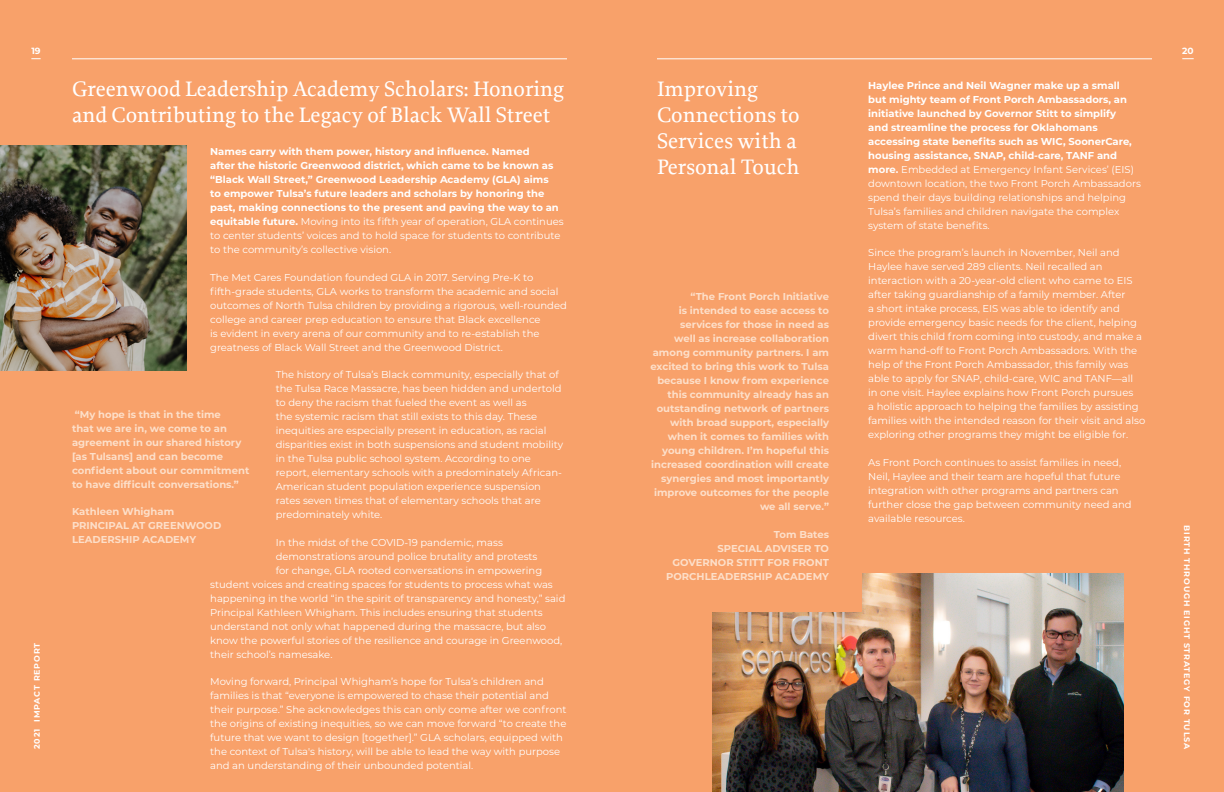
<style>
.page{position:relative;width:1224px;height:792px;background:#fff}
.page>*{position:absolute;margin:0;border:0;box-sizing:border-box;transform-origin:0 0}
.stories_of_imact_-_t{font:500 22px/26px "Proforma";color:#fff}
.t1{font:10px/14px "Montserrat";color:#fff}
.t2{font:700 10px/14px "Montserrat";color:#fff}
.t3{font:700 10px/14px "Montserrat";color:#fddfc9}
.t4{font:700 9px "Montserrat";color:#fff}
.t5{font:700 8px "Montserrat";letter-spacing:.1em;color:#fff}
.s1{font-weight:400}
</style>
<div class="page">
<div style="left:0;top:0;width:612px;height:792px;background:#f8a16a"></div>
<div style="left:612px;top:0;width:612px;height:792px;background:#f8a16a"></div>
<img style="left:0;top:145px;width:187px;height:226px">
<hr style="left:72px;top:58px;width:495px;height:1px;background:#fff">
<img style="left:713px;top:573px;width:410px;height:219px">
<hr style="left:657px;top:58px;width:495px;height:1px;background:#fff">
<div style="left:706px;top:413px;width:156px;height:199px;background:#f8a16a"></div>
<svg style="left:1182px;top:58px;width:12px;height:1px"></svg>
<p class="t4" style="left:31px;top:44px;width:11px">19</p>
<p class="t4" style="left:1182px;top:44px;width:13px">20</p>
<p class="t5" style="left:31px;top:749px;width:108px;rotate:-90deg">2021 IMPACT REPORT</p>
<p class="stories_of_imact_-_t" style="left:72px;top:75px;width:494px">Greenwood Leadership Academy Scholars: Honoring and Contributing to the Legacy of Black Wall Street</p>
<p class="t2" style="left:868px;top:78px;width:274px">Haylee Prince and Neil Wagner make up a small<br>but mighty team of Front Porch Ambassadors, an initiative launched by Governor Stitt to simplify<br>and streamline the process for Oklahomans accessing state benefits such as WIC, SoonerCare, housing assistance, SNAP, child-care, TANF and more. <span class="s1">Embedded at Emergency Infant Services’ (EIS) downtown location, the two Front Porch Ambassadors spend their days building relationships and helping Tulsa’s families and children navigate the complex system of state benefits.</span></p>
<p class="t1" style="left:868px;top:245px;width:279px">Since the program’s launch in November, Neil and Haylee have served 289 clients. Neil recalled an interaction with a 20-year-old client who came to EIS after taking guardianship of a family member. After<br>a short intake process, EIS was able to identify and provide emergency basic needs for the client, helping divert this child from coming into custody, and make a warm hand-off to Front Porch Ambassadors. With the help of the Front Porch Ambassador, this family was able to apply for SNAP, child-care, WIC and TANF—all<br>in one visit. Haylee explains how Front Porch pursues<br>a holistic approach to helping the families by assisting families with the intended reason for their visit and also exploring other programs they might be eligible for.</p>
<p class="t1" style="left:868px;top:455px;width:265px">As Front Porch continues to assist families in need, Neil, Haylee and their team are hopeful that future integration with other programs and partners can further close the gap between community need and available resources.</p>
<p class="stories_of_imact_-_t" style="left:657px;top:75px;width:144px">Improving<br>Connections to<br>Services with a<br>Personal Touch</p>
<p class="t2" style="left:210px;top:144px;width:355px">Names carry with them power, history and influence. Named<br>after the historic Greenwood district, which came to be known as “Black Wall Street,” Greenwood Leadership Academy (GLA) aims<br>to empower Tulsa’s future leaders and scholars by honoring the past, making connections to the present and paving the way to an equitable future. <span class="s1">Moving into its fifth year of operation, GLA continues to center students’ voices and to hold space for students to contribute to the community’s collective vision.</span></p>
<p class="t1" style="left:210px;top:270px;width:358px">The Met Cares Foundation founded GLA in 2017. Serving Pre-K to fifth-grade students, GLA works to transform the academic and social outcomes of North Tulsa children by providing a rigorous, well-rounded college and career prep education to ensure that Black excellence<br>is evident in every arena of our community and to re-establish the greatness of Black Wall Street and the Greenwood District.</p>
<p class="t1" style="left:276px;top:367px;width:289px">The history of Tulsa’s Black community, especially that of the Tulsa Race Massacre, has been hidden and undertold to deny the racism that fueled the event as well as<br>the systemic racism that still exists to this day. These inequities are especially present in education, as racial disparities exist in both suspensions and student mobility in the Tulsa public school system. According to one report, elementary schools with a predominately African-American student population experience suspension rates seven times that of elementary schools that are predominately white.</p>
<p class="t1" style="left:276px;top:535px;width:229px">In the midst of the COVID-19 pandemic, mass</p>
<p class="t1" style="left:276px;top:549px;width:263px">demonstrations around police brutality and protests</p>
<p class="t1" style="left:276px;top:563px;width:268px">for change, GLA rooted conversations in empowering</p>
<p class="t1" style="left:210px;top:577px;width:344px">student voices and creating spaces for students to process what was</p>
<p class="t1" style="left:210px;top:591px;width:357px">happening in the world “in the spirit of transparency and honesty,” said</p>
<p class="t1" style="left:210px;top:605px;width:334px">Principal Kathleen Whigham. This includes ensuring that students</p>
<p class="t1" style="left:210px;top:619px;width:337px">understand not only what happened during the massacre, but also</p>
<p class="t1" style="left:210px;top:633px;width:354px">know the powerful stories of the resilience and courage in Greenwood,</p>
<p class="t1" style="left:210px;top:647px;width:124px">their school’s namesake.</p>
<p class="t1" style="left:210px;top:674px;width:358px">Moving forward, Principal Whigham’s hope for Tulsa’s children and families is that “everyone is empowered to chase their potential and their purpose.” She acknowledges this can only come after we confront the origins of existing inequities, so we can move forward “to create the future that we want to design [together].” GLA scholars, equipped with the context of Tulsa's history, will be able to lead the way with purpose and an understanding of their unbounded potential.</p>
<p class="t3" style="left:651px;top:289px;width:180px;text-align:right">“The Front Porch Initiative<br>is intended to ease access to services for those in need as<br>well as increase collaboration among community partners. I am excited to bring this work to Tulsa because I know from experience this community already has an outstanding network of partners with broad support, especially when it comes to families with young children. I’m hopeful this increased coordination will create synergies and most importantly improve outcomes for the people we all serve.”</p>
<p class="t3" style="left:666px;top:527px;width:164px;text-align:right">Tom Bates<br>SPECIAL ADVISER TO<br>GOVERNOR STITT FOR FRONT<br>PORCHLEADERSHIP ACADEMY</p>
<p class="t3" style="left:72px;top:407px;width:179px">“My hope is that in the time<br>that we are in, we come to an agreement in our shared history [as Tulsans] and can become confident about our commitment to have difficult conversations.”</p>
<p class="t3" style="left:72px;top:504px;width:151px">Kathleen Whigham<br>PRINCIPAL AT GREENWOOD<br>LEADERSHIP ACADEMY</p>
<p class="t5" style="left:1193px;top:525px;width:226px;rotate:90deg">BIRTH THROUGH EIGHT STRATEGY FOR TULSA</p>
</div>
